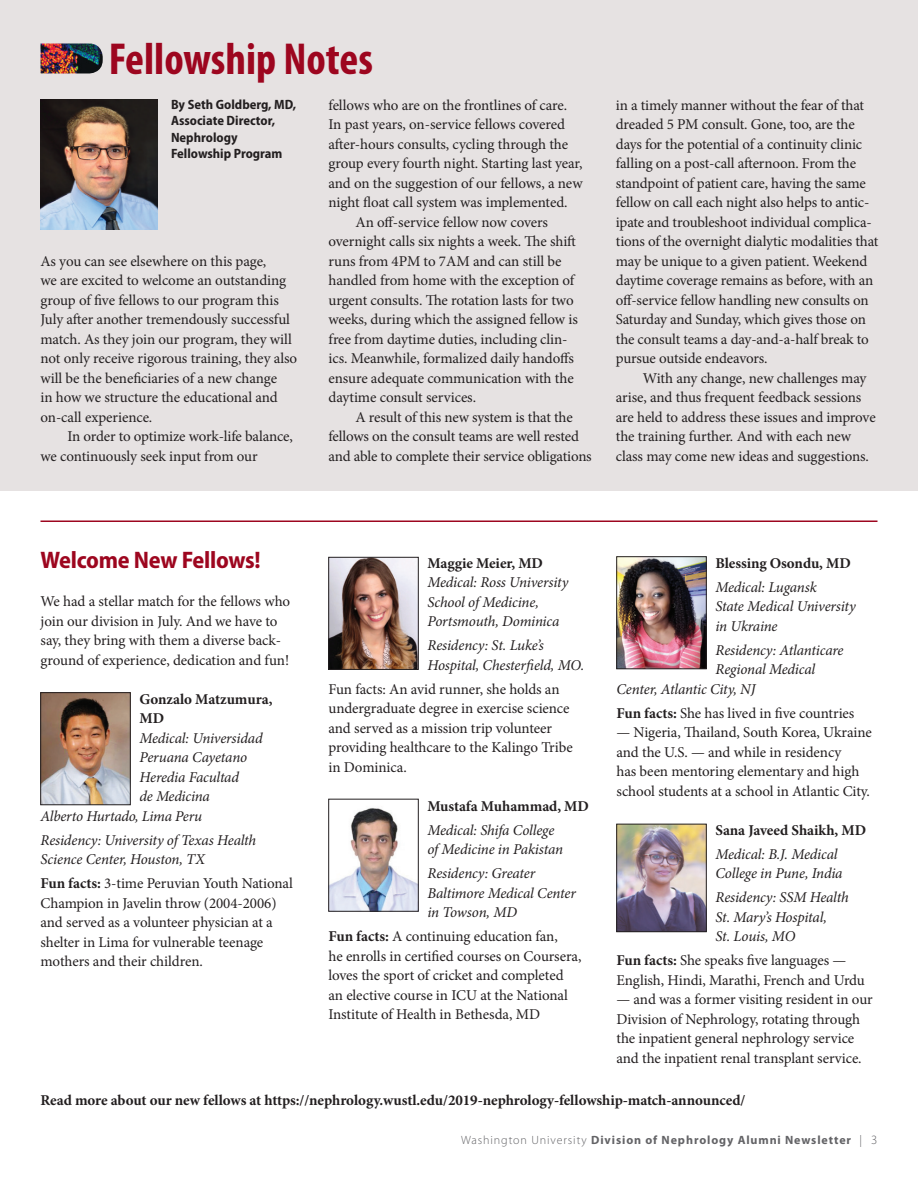
<style>
.page{position:relative;width:918px;height:1188px;background:#fff}
.page>*{position:absolute;margin:0;border:0;box-sizing:border-box;transform-origin:0 0}
.NEW_MAIN_HEADLINE{font:700 condensed 45px "Myriad Pro";color:#9d061f}
.Subhead{font:700 semi-condensed 24px "Myriad Pro";letter-spacing:-.01em;color:#9d061f}
.Body_Indent{font:15px/19.5px "Minion Pro";letter-spacing:-.01em;color:#231f20}
.Body_No_Indent{font:15px/19.5px "Minion Pro";letter-spacing:-.005em;color:#231f20}
.Body_No_Indent-2{font:italic 15px/19.5px "Minion Pro";letter-spacing:-.015em;color:#231f20}
.Body_No_Indent-3{font:700 15px/19.5px "Minion Pro";letter-spacing:-.005em;color:#231f20}
.Sidebar_Header{font:700 semi-condensed 13.5px/16.2px "Myriad Pro";color:#231f20}
.Lead_Main_Headline{font:700 12px "Myriad Pro";letter-spacing:.075em;color:#636366}
.s1{font-weight:700}
.s2{font-weight:300}
.s3{font-weight:300;font-size:12.75px}
</style>
<div class="page">
<hr style="left:40px;top:520px;width:838px;height:2px;background:#9d061f">
<img style="left:42px;top:694px;width:86px;height:109px">
<div style="left:40px;top:692px;width:90px;height:113px;border:1px solid #231f20"></div>
<img style="left:330px;top:559px;width:86px;height:109px">
<div style="left:328px;top:557px;width:90px;height:113px;border:1px solid #231f20"></div>
<img style="left:330px;top:808px;width:86px;height:101px">
<img style="left:618px;top:558px;width:86px;height:109px">
<div style="left:616px;top:556px;width:90px;height:113px;border:1px solid #231f20"></div>
<img style="left:618px;top:826px;width:86px;height:104px">
<div style="left:616px;top:824px;width:90px;height:108px;border:1px solid #231f20"></div>
<div style="left:0;top:0;width:918px;height:490px;background:#e6e2e2"></div>
<img style="left:40px;top:44px;width:63px;height:30px">
<img style="left:40px;top:99px;width:118px;height:131px">
<p class="NEW_MAIN_HEADLINE" style="left:109px;top:31px;width:266px">Fellowship Notes</p>
<p class="Sidebar_Header" style="left:171px;top:97px;width:127px">By Seth Goldberg, MD,<br>Associate Director,<br>Nephrology<br>Fellowship Program</p>
<p class="Body_Indent" style="left:328px;top:95px;width:256px">fellows who are on the frontlines of care.<br>In past years, on-service fellows covered after-hours consults, cycling through the group every fourth night. Starting last year, and on the suggestion of our fellows, a new night float call system was implemented.</p>
<p class="Body_Indent" style="left:328px;top:212px;width:251px;text-indent:27px">An off-service fellow now covers overnight calls six nights a week. The shift runs from 4PM to 7AM and can still be handled from home with the exception of urgent consults. The rotation lasts for two weeks, during which the assigned fellow is free from daytime duties, including clin&shy;ics. Meanwhile, formalized daily handoffs ensure adequate communication with the daytime consult services.</p>
<p class="Body_Indent" style="left:328px;top:407px;width:265px;text-indent:27px">A result of this new system is that the fellows on the consult teams are well rested and able to complete their service obligations</p>
<p class="Body_No_Indent" style="left:40px;top:251px;width:258px">As you can see elsewhere on this page,<br>we are excited to welcome an outstanding group of five fellows to our program this July after another tremendously successful match. As they join our program, they will not only receive rigorous training, they also will be the beneficiaries of a new change<br>in how we structure the educational and on-call experience.</p>
<p class="Body_Indent" style="left:40px;top:427px;width:254px;text-indent:27px">In order to optimize work-life balance, we continuously seek input from our</p>
<p class="Body_Indent" style="left:616px;top:95px;width:264px">in a timely manner without the fear of that dreaded 5 PM consult. Gone, too, are the days for the potential of a continuity clinic falling on a post-call afternoon. From the standpoint of patient care, having the same fellow on call each night also helps to antic&shy;ipate and troubleshoot individual complica&shy;tions of the overnight dialytic modalities that may be unique to a given patient. Weekend daytime coverage remains as before, with an off-service fellow handling new consults on Saturday and Sunday, which gives those on the consult teams a day-and-a-half break to pursue outside endeavors.</p>
<p class="Body_Indent" style="left:616px;top:368px;width:261px;text-indent:27px">With any change, new challenges may arise, and thus frequent feedback sessions are held to address these issues and improve the training further. And with each new class may come new ideas and suggestions.</p>
<p class="Subhead" style="left:40px;top:546px;width:222px">Welcome New Fellows!</p>
<p class="Body_No_Indent" style="left:40px;top:592px;width:251px">We had a stellar match for the fellows who join our division in July. And we have to say, they bring with them a diverse back&shy;ground of experience, dedication and fun!</p>
<p class="Body_No_Indent-3" style="left:139px;top:689px;width:135px">Gonzalo Matzumura,<br>MD</p>
<p class="Body_No_Indent-2" style="left:140px;top:728px;width:125px">Medical: Universidad</p>
<p class="Body_No_Indent-2" style="left:140px;top:747px;width:109px">Peruana Cayetano</p>
<p class="Body_No_Indent-2" style="left:140px;top:767px;width:101px">Heredia Facultad</p>
<p class="Body_No_Indent-2" style="left:140px;top:786px;width:72px">de Medicina</p>
<p class="Body_No_Indent-2" style="left:40px;top:806px;width:163px">Alberto Hurtado, Lima Peru</p>
<p class="Body_No_Indent-2" style="left:40px;top:830px;width:217px">Residency: University of Texas Health<br>Science Center, Houston, TX</p>
<p class="Body_No_Indent" style="left:40px;top:874px;width:254px"><span class="s1">Fun facts:</span> 3-time Peruvian Youth National Champion in Javelin throw (2004-2006) and served as a volunteer physician at a shelter in Lima for vulnerable teenage mothers and their children.</p>
<p class="Body_No_Indent-3" style="left:427px;top:553px;width:117px">Maggie Meier, MD</p>
<p class="Body_No_Indent-2" style="left:428px;top:573px;width:142px">Medical: Ross University<br>School of Medicine,<br>Portsmouth, Dominica</p>
<p class="Body_No_Indent-2" style="left:428px;top:636px;width:158px">Residency: St. Luke’s<br>Hospital, Chesterfield, MO.</p>
<p class="Body_No_Indent" style="left:328px;top:679px;width:246px">Fun facts: An avid runner, she holds an undergraduate degree in exercise science and served as a mission trip volunteer providing healthcare to the Kalingo Tribe in Dominica.</p>
<p class="Body_No_Indent-3" style="left:427px;top:796px;width:163px">Mustafa Muhammad, MD</p>
<p class="Body_No_Indent-2" style="left:428px;top:820px;width:137px">Medical: Shifa College of Medicine in Pakistan</p>
<p class="Body_No_Indent-2" style="left:428px;top:864px;width:150px">Residency: Greater<br>Baltimore Medical Center in Towson, MD</p>
<p class="Body_No_Indent" style="left:328px;top:927px;width:231px"><span class="s1">Fun facts:</span> A continuing education fan,</p>
<p class="Body_No_Indent" style="left:328px;top:946px;width:255px">he enrolls in certified courses on Coursera, loves the sport of cricket and completed an elective course in ICU at the National Institute of Health in Bethesda, MD</p>
<p class="Body_No_Indent-3" style="left:715px;top:553px;width:137px">Blessing Osondu, MD</p>
<p class="Body_No_Indent-2" style="left:716px;top:577px;width:142px">Medical: Lugansk<br>State Medical University in Ukraine</p>
<p class="Body_No_Indent-2" style="left:716px;top:640px;width:130px">Residency: Atlanticare</p>
<p class="Body_No_Indent-2" style="left:716px;top:660px;width:101px">Regional Medical</p>
<p class="Body_No_Indent-2" style="left:616px;top:679px;width:141px">Center, Atlantic City, NJ</p>
<p class="Body_No_Indent" style="left:616px;top:703px;width:239px"><span class="s1">Fun facts:</span> She has lived in five countries</p>
<p class="Body_No_Indent" style="left:616px;top:723px;width:257px">— Nigeria, Thailand, South Korea, Ukraine and the U.S. — and while in residency<br>has been mentoring elementary and high school students at a school in Atlantic City.</p>
<p class="Body_No_Indent-3" style="left:715px;top:820px;width:152px">Sana Javeed Shaikh, MD</p>
<p class="Body_No_Indent-2" style="left:716px;top:844px;width:129px">Medical: B.J. Medical<br>College in Pune, India</p>
<p class="Body_No_Indent-2" style="left:716px;top:888px;width:135px">Residency: SSM Health<br>St. Mary’s Hospital,<br>St. Louis, MO</p>
<p class="Body_No_Indent" style="left:616px;top:951px;width:250px"><span class="s1">Fun facts:</span> She speaks five languages —<br>English, Hindi, Marathi, French and Urdu</p>
<p class="Body_No_Indent" style="left:616px;top:990px;width:258px">— and was a former visiting resident in our Division of Nephrology, rotating through the inpatient general nephrology service and the inpatient renal transplant service.</p>
<p class="Body_No_Indent-3" style="left:40px;top:1090px;width:706px">Read more about our new fellows at https://nephrology.wustl.edu/2019-nephrology-fellowship-match-announced/</p>
<p class="Lead_Main_Headline" style="left:461px;top:1132px;width:418px"><span class="s2">Washington University</span> Division of Nephrology Alumni Newsletter <span class="s2">|</span> <span class="s3">3</span></p>
</div>
